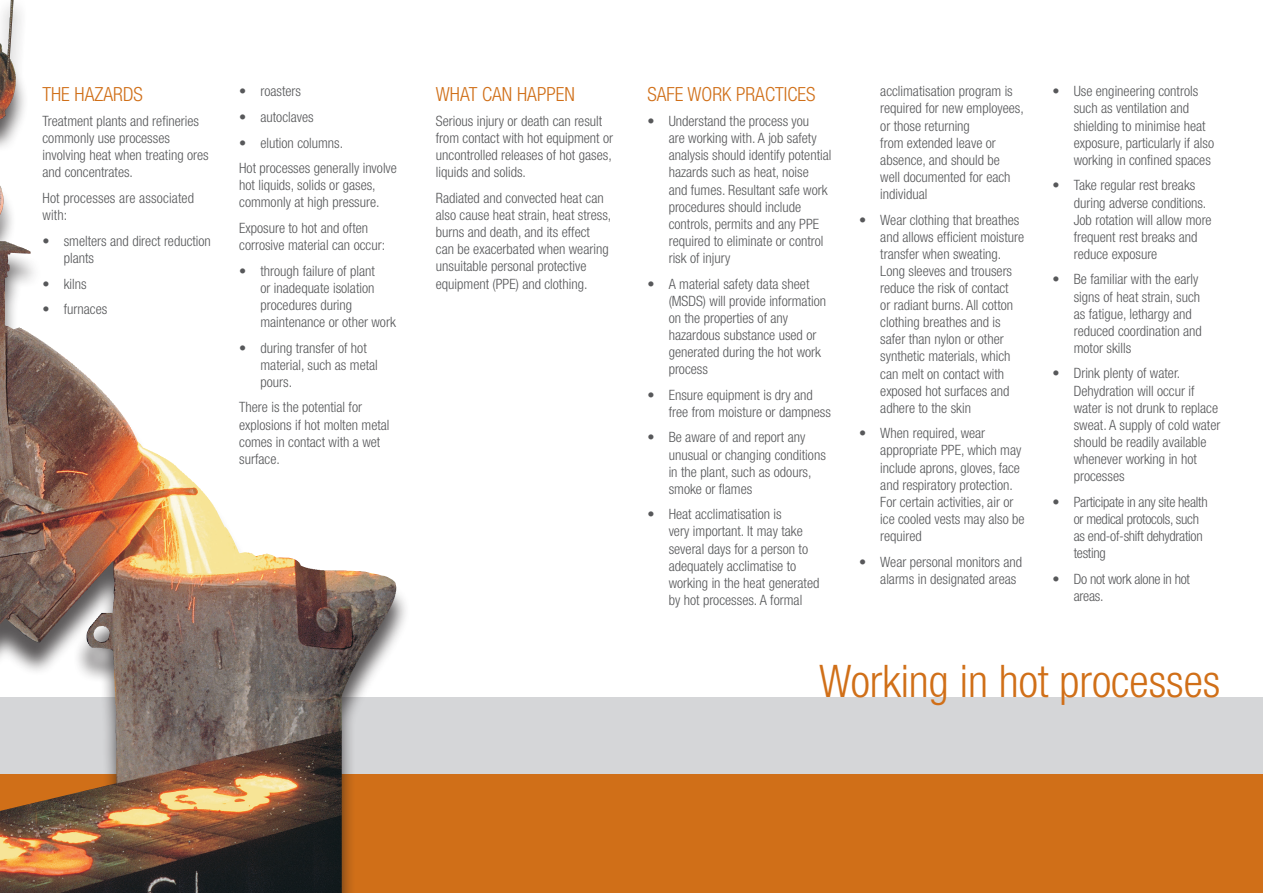
<style>
.page{position:relative;width:1263px;height:893px;background:#fff}
.page>*{position:absolute;margin:0;border:0;box-sizing:border-box;transform-origin:0 0}
.Heading_main_inside{font:300 condensed 45px "Helvetica Neue";color:#d06f18}
.Heading{font:300 condensed 19.5px "Helvetica Neue";color:#d06f18}
.Text{font:300 condensed 14.25px/17.1px "Helvetica Neue";color:#57585a}
.Text-2{font:300 condensed 14.25px/17.1px "Helvetica Neue";letter-spacing:-.02em;color:#57585a}
</style>
<div class="page">
<div style="left:0;top:697px;width:1263px;height:196px;background:#d06f18"></div>
<div style="left:0;top:697px;width:1263px;height:77px;background:#d5d6d8"></div>
<div style="left:0;top:0;width:410px;height:893px;background:#231f20;opacity:.75"></div>
<img style="left:0;top:0;width:104px;height:643px">
<p class="Heading" style="left:43px;top:82px;width:102px">THE HAZARDS</p>
<p class="Text" style="left:43px;top:112px;width:168px">Treatment plants and refineries commonly use processes involving heat when treating ores and concentrates.</p>
<p class="Text" style="left:43px;top:189px;width:153px">Hot processes are associated with:</p>
<p class="Text" style="left:64px;top:232px;width:149px;text-indent:-21px">• smelters and direct reduction plants</p>
<p class="Text" style="left:43px;top:275px;width:46px">• kilns</p>
<p class="Text" style="left:43px;top:300px;width:66px">• furnaces</p>
<p class="Text" style="left:239px;top:83px;width:63px">• roasters</p>
<p class="Text" style="left:239px;top:108px;width:76px">• autoclaves</p>
<p class="Text" style="left:239px;top:134px;width:106px">• elution columns.</p>
<p class="Text" style="left:239px;top:159px;width:159px">Hot processes generally involve hot liquids, solids or gases, commonly at high pressure.</p>
<p class="Text" style="left:239px;top:219px;width:147px">Exposure to hot and often corrosive material can occur:</p>
<p class="Text" style="left:260px;top:262px;width:137px;text-indent:-21px">• through failure of plant<br>or inadequate isolation procedures during maintenance or other work</p>
<p class="Text" style="left:260px;top:339px;width:119px;text-indent:-21px">• during transfer of hot material, such as metal pours.</p>
<p class="Text" style="left:239px;top:399px;width:152px">There is the potential for explosions if hot molten metal comes in contact with a wet surface.</p>
<p class="Heading" style="left:436px;top:82px;width:140px">WHAT CAN HAPPEN</p>
<p class="Text" style="left:436px;top:112px;width:179px">Serious injury or death can result from contact with hot equipment or uncontrolled releases of hot gases, liquids and solids.</p>
<p class="Text" style="left:436px;top:189px;width:177px">Radiated and convected heat can also cause heat strain, heat stress, burns and death, and its effect can be exacerbated when wearing unsuitable personal protective equipment (PPE) and clothing.</p>
<p class="Heading" style="left:647px;top:82px;width:170px">SAFE WORK PRACTICES</p>
<p class="Text" style="left:669px;top:112px;width:164px;text-indent:-21px">• Understand the process you<br>are working with. A job safety analysis should identify potential hazards such as heat, noise<br>and fumes. Resultant safe work procedures should include controls, permits and any PPE required to eliminate or control risk of injury</p>
<p class="Text" style="left:669px;top:275px;width:159px;text-indent:-21px">• A material safety data sheet (MSDS) will provide information on the properties of any hazardous substance used or generated during the hot work process</p>
<p class="Text" style="left:669px;top:386px;width:164px;text-indent:-21px">• Ensure equipment is dry and free from moisture or dampness</p>
<p class="Text" style="left:669px;top:429px;width:159px;text-indent:-21px">• Be aware of and report any unusual or changing conditions in the plant, such as odours, smoke or flames</p>
<p class="Text" style="left:669px;top:506px;width:152px;text-indent:-21px">• Heat acclimatisation is<br>very important. It may take several days for a person to adequately acclimatise to working in the heat generated by hot processes. A formal</p>
<p class="Text" style="left:880px;top:83px;width:145px">acclimatisation program is required for new employees, or those returning<br>from extended leave or absence, and should be<br>well documented for each individual</p>
<p class="Text" style="left:880px;top:211px;width:145px;text-indent:-21px">• Wear clothing that breathes and allows efficient moisture transfer when sweating.<br>Long sleeves and trousers reduce the risk of contact<br>or radiant burns. All cotton clothing breathes and is safer than nylon or other synthetic materials, which can melt on contact with exposed hot surfaces and adhere to the skin</p>
<p class="Text" style="left:880px;top:425px;width:146px;text-indent:-21px">• When required, wear appropriate PPE, which may include aprons, gloves, face and respiratory protection.<br>For certain activities, air or ice cooled vests may also be required</p>
<p class="Text" style="left:880px;top:553px;width:143px;text-indent:-21px">• Wear personal monitors and alarms in designated areas</p>
<p class="Text" style="left:1074px;top:83px;width:142px;text-indent:-21px">• Use engineering controls such as ventilation and shielding to minimise heat exposure, particularly if also working in confined spaces</p>
<p class="Text" style="left:1074px;top:177px;width:139px;text-indent:-21px">• Take regular rest breaks during adverse conditions.<br>Job rotation will allow more frequent rest breaks and reduce exposure</p>
<p class="Text" style="left:1074px;top:271px;width:130px;text-indent:-21px">• Be familiar with the early signs of heat strain, such as fatigue, lethargy and reduced coordination and motor skills</p>
<p class="Text" style="left:1074px;top:365px;width:148px;text-indent:-21px">• Drink plenty of water.<br>Dehydration will occur if water is not drunk to replace sweat. A supply of cold water should be readily available whenever working in hot processes</p>
<p class="Text-2" style="left:1074px;top:493px;width:135px;text-indent:-21px">• Participate in any site health or medical protocols, such as end-of-shift dehydration testing</p>
<p class="Text-2" style="left:1074px;top:570px;width:118px;text-indent:-21px">• Do not work alone in hot areas.</p>
<p class="Heading_main_inside" style="left:819px;top:656px;width:403px">Working in hot processes</p>
</div>
